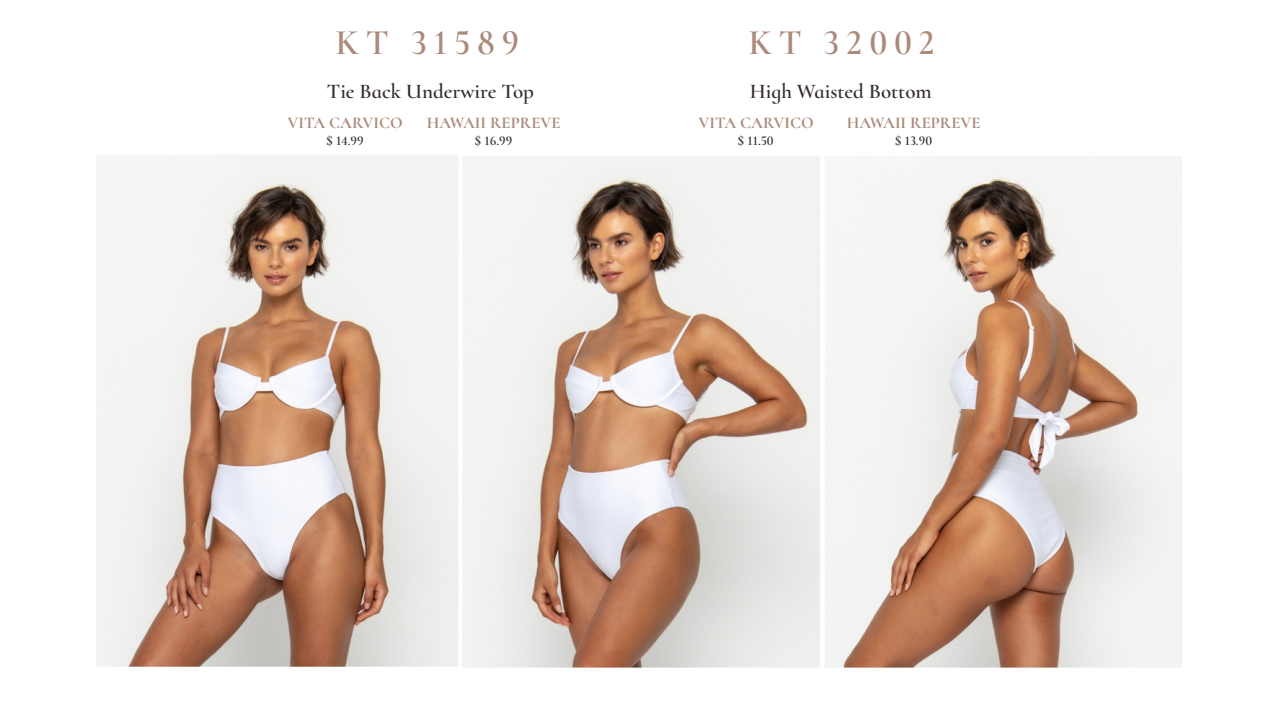
<style>
.page{position:relative;width:1276px;height:702px;background:#fff}
.page>*{position:absolute;margin:0;border:0;box-sizing:border-box;transform-origin:0 0}
.t1{font:600 36px "Cormorant Infant";letter-spacing:.185em;color:#aa8a79}
.t2{font:600 21px "Cormorant Infant";color:#332c2b}
.t3{font:700 16.5px "Cormorant Infant";color:#aa8a79}
.t4{font:600 13.5px "Cormorant Infant";color:#332c2b}
</style>
<div class="page">
<img style="left:96px;top:155px;width:1086px;height:514px">
<h1 class="t1" style="left:335px;top:20px;width:185px">KT 31589</h1>
<p class="t2" style="left:327px;top:78px;width:209px">Tie Back Underwire Top</p>
<p class="t3" style="left:287px;top:113px;width:117px">VITA CARVICO</p>
<p class="t4" style="left:326px;top:133px;width:39px">$ 14.99</p>
<p class="t3" style="left:427px;top:113px;width:135px">HAWAII REPREVE</p>
<p class="t4" style="left:474px;top:133px;width:40px">$ 16.99</p>
<h1 class="t1" style="left:748px;top:21px;width:188px">KT 32002</h1>
<p class="t2" style="left:750px;top:78px;width:183px">High Waisted Bottom</p>
<p class="t3" style="left:698px;top:113px;width:117px">VITA CARVICO</p>
<p class="t3" style="left:847px;top:113px;width:135px">HAWAII REPREVE</p>
<p class="t4" style="left:737px;top:133px;width:38px">$ 11.50</p>
<p class="t4" style="left:894px;top:133px;width:39px">$ 13.90</p>
</div>
